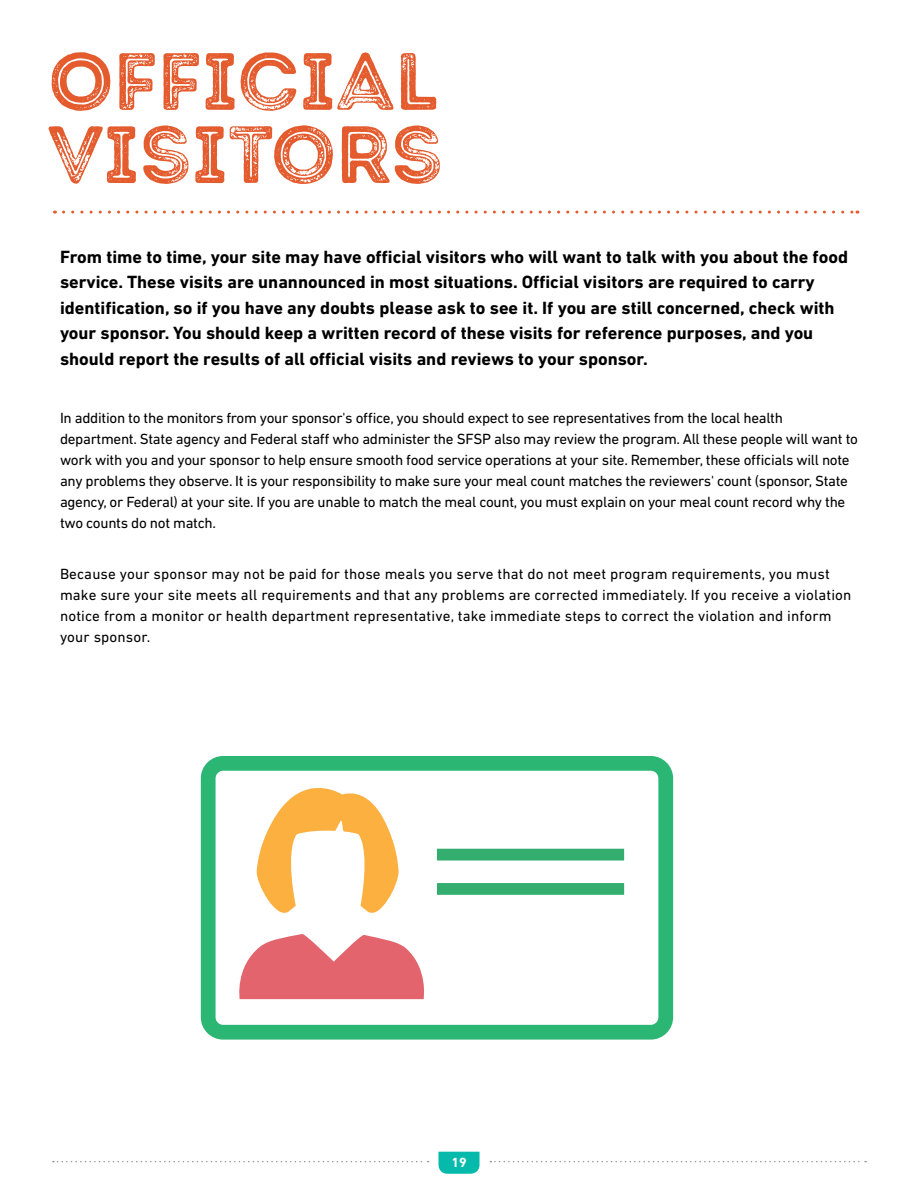
<style>
.page{position:relative;width:918px;height:1188px;background:#fff}
.page>*{position:absolute;margin:0;border:0;box-sizing:border-box;transform-origin:0 0}
.t1{font:81px/73.2px "Intro Rust G Base 2 Line";color:#e45b2d}
.t2{font:700 18px/25.5px "DIN Next LT Pro";color:#000}
.t3{font:15px/21px "DIN Next LT Pro";letter-spacing:-.02em;color:#000}
.t4{font:15px/21px "DIN Next LT Pro";letter-spacing:.01em;color:#000}
.t5{font:700 13.5px "DIN Next LT Pro";color:#fff}
</style>
<div class="page">
<svg style="left:438px;top:1152px;width:42px;height:22px"></svg>
<svg style="left:490px;top:1161px;width:376px;height:1px"></svg>
<svg style="left:53px;top:1161px;width:376px;height:1px"></svg>
<svg style="left:63px;top:211px;width:795px;height:3px"></svg>
<div style="left:201px;top:756px;width:472px;height:284px;border:15px solid #2bb673;border-radius:15px"></div>
<svg style="left:256px;top:788px;width:143px;height:125px"></svg>
<svg style="left:239px;top:934px;width:185px;height:65px"></svg>
<div style="left:437px;top:849px;width:187px;height:12px;background:#33ae6f"></div>
<div style="left:437px;top:883px;width:187px;height:12px;background:#33ae6f"></div>
<h3 class="t1" style="left:48px;top:46px;width:396px">OFFICIAL<br>VISITORS</h3>
<p class="t2" style="left:60px;top:244px;width:790px">From time to time, your site may have official visitors who will want to talk with you about the food service. These visits are unannounced in most situations. Official visitors are required to carry identification, so if you have any doubts please ask to see it. If you are still concerned, check with your sponsor. You should keep a written record of these visits for reference purposes, and you should report the results of all official visits and reviews to your sponsor.</p>
<p class="t3" style="left:60px;top:407px;width:799px">In addition to the monitors from your sponsor's office, you should expect to see representatives from the local health department. State agency and Federal staff who administer the SFSP also may review the program. All these people will want to work with you and your sponsor to help ensure smooth food service operations at your site. Remember, these officials will note any problems they observe. It is your responsibility to make sure your meal count matches the reviewers' count (sponsor, State agency, or Federal) at your site. If you are unable to match the meal count, you must explain on your meal count record why the two counts do not match.</p>
<p class="t4" style="left:60px;top:563px;width:793px">Because your sponsor may not be paid for those meals you serve that do not meet program requirements, you must make sure your site meets all requirements and that any problems are corrected immediately. If you receive a violation notice from a monitor or health department representative, take immediate steps to correct the violation and inform your sponsor.</p>
<p class="t5" style="left:451px;top:1155px;width:17px">19</p>
</div>
